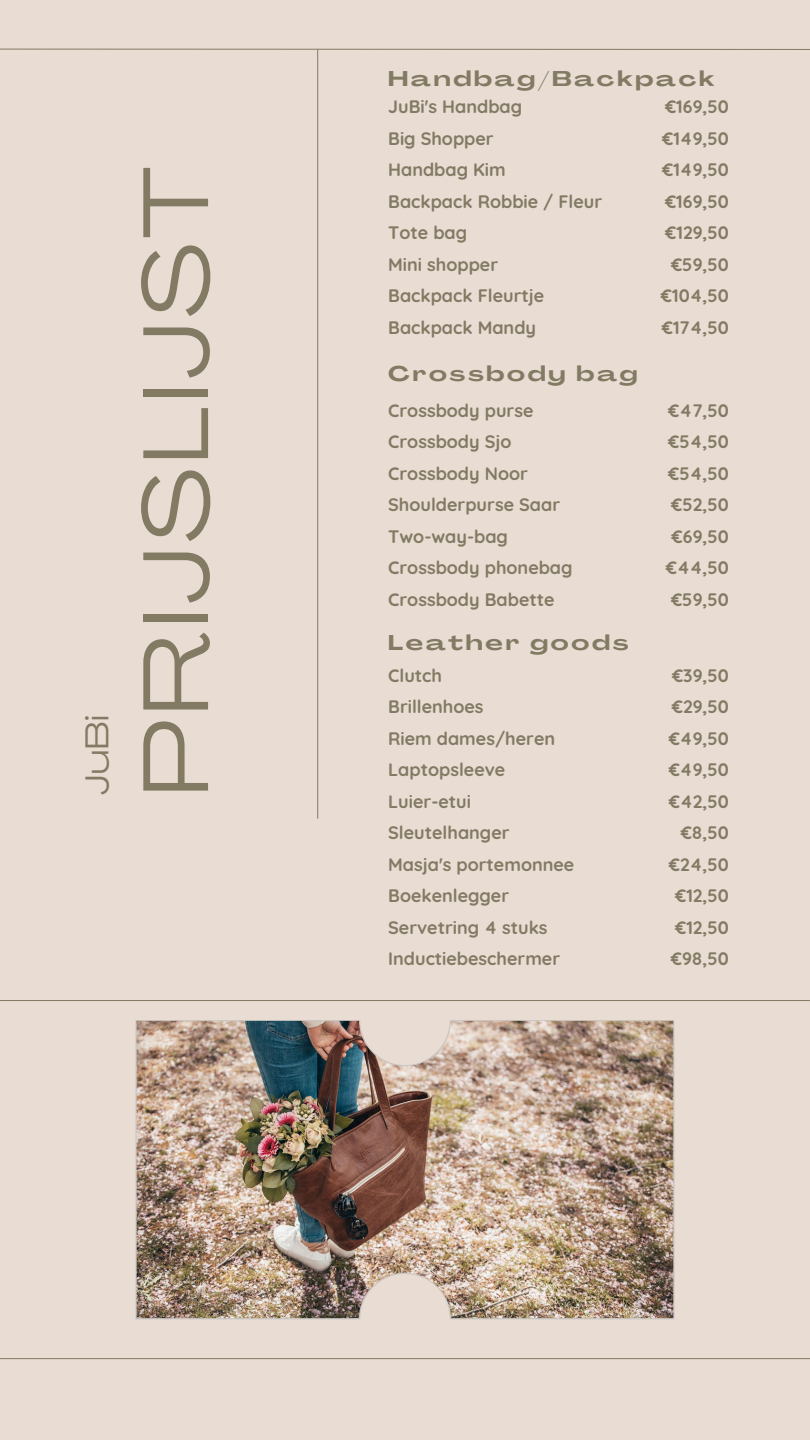
<style>
.page{position:relative;width:810px;height:1440px;background:#e8dcd3}
.page>*{position:absolute;margin:0;border:0;box-sizing:border-box;transform-origin:0 0}
.t1{font:91.8px "Agrandir Grand";letter-spacing:.065em;color:#827a63}
.t2{font:32.6px "Agrandir Grand";color:#827a63}
.t3{font:700 21px "Agrandir Grand";letter-spacing:.13em;color:#827a63}
.t4{font:700 18px/31.5px "Quicksand";color:#827a63}
</style>
<div class="page">
<img style="left:135px;top:1020px;width:540px;height:299px">
<hr style="left:0;top:1358px;width:810px;height:1px;background:#827a63">
<hr style="left:0;top:1000px;width:810px;height:1px;background:#827a63">
<svg style="left:0;top:48px;width:810px;height:2px;background:#b4aa9a"></svg>
<hr style="left:317px;top:49px;width:1px;height:770px;background:#827a63">
<h2 class="t2" style="left:84px;top:795px;width:82px;rotate:-90deg">JuBi</h2>
<h1 class="t1" style="left:139px;top:795px;width:629px;rotate:-90deg">PRIJSLIJST</h1>
<p class="t3" style="left:388px;top:70px;width:328px">Handbag/Backpack</p>
<p class="t4" style="left:388px;top:91px;width:216px">JuBi's Handbag<br>Big Shopper<br>Handbag Kim<br>Backpack Robbie / Fleur<br>Tote bag<br>Mini shopper<br>Backpack Fleurtje<br>Backpack Mandy</p>
<p class="t4" style="left:661px;top:91px;width:70px;text-align:center">€169,50 €149,50 €149,50 €169,50 €129,50 €59,50 €104,50 €174,50</p>
<p class="t3" style="left:388px;top:365px;width:251px">Crossbody bag</p>
<p class="t4" style="left:388px;top:394px;width:186px">Crossbody purse<br>Crossbody Sjo<br>Crossbody Noor<br>Shoulderpurse Saar<br>Two-way-bag<br>Crossbody phonebag<br>Crossbody Babette</p>
<p class="t4" style="left:666px;top:394px;width:65px;text-align:center">€47,50 €54,50 €54,50 €52,50 €69,50 €44,50 €59,50</p>
<p class="t3" style="left:388px;top:634px;width:242px">Leather goods</p>
<p class="t4" style="left:388px;top:659px;width:188px">Clutch<br>Brillenhoes<br>Riem dames/heren<br>Laptopsleeve<br>Luier-etui<br>Sleutelhanger<br>Masja's portemonnee<br>Boekenlegger<br>Servetring 4 stuks<br>Inductiebeschermer</p>
<p class="t4" style="left:669px;top:659px;width:62px;text-align:right">€39,50 €29,50 €49,50 €49,50 €42,50 €8,50 €24,50 €12,50 €12,50 €98,50</p>
</div>
